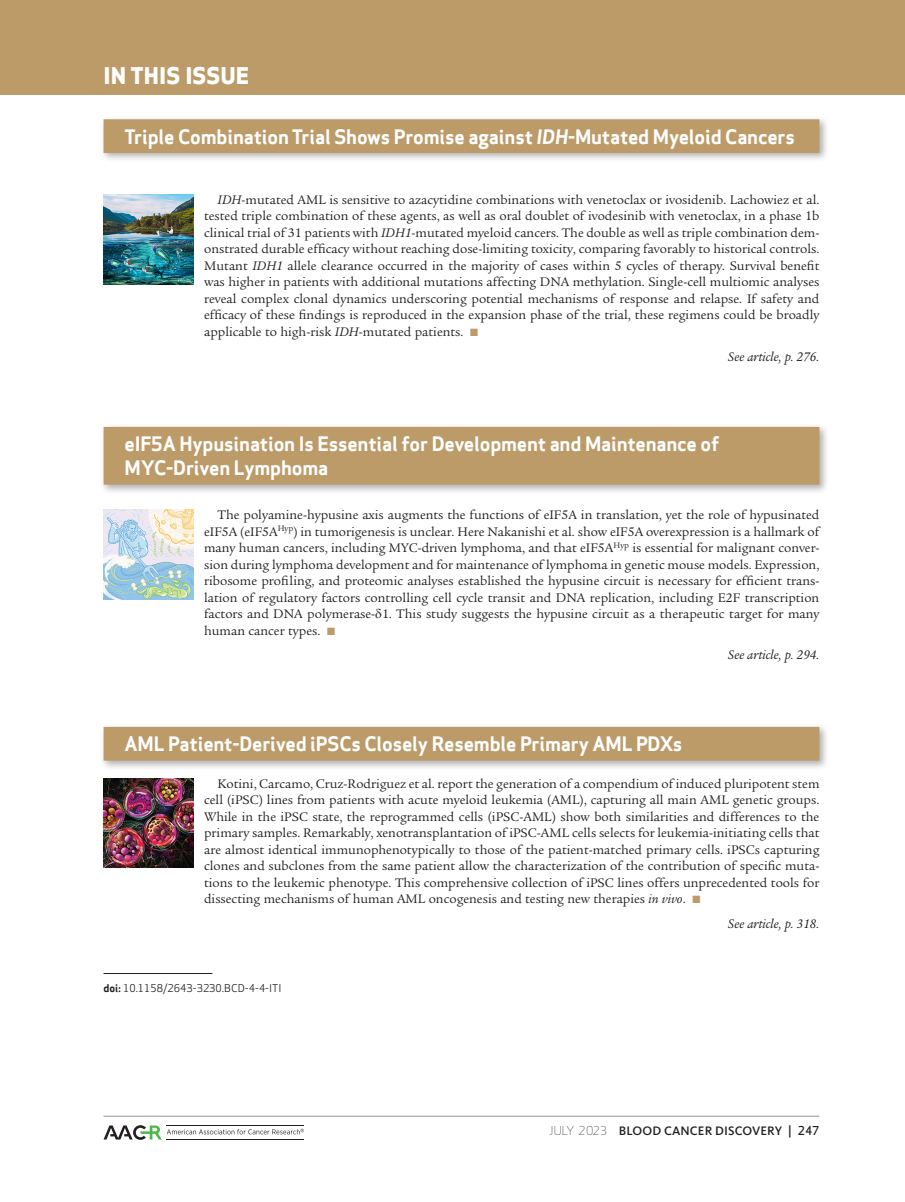
<style>
.page{position:relative;width:905px;height:1202px;background:#fff}
.page>*{position:absolute;margin:0;border:0;box-sizing:border-box;transform-origin:0 0}
.t1{font:800 22.5px "Apex Sans";color:#fff}
.t2{font:700 19.5px/24px "Apex Sans";letter-spacing:-.01em;color:#fff}
.t3{font:13.5px/16.5px "Legacy Serif Std";color:#231f20;text-align:justify}
.t4{font:italic 13.5px "Legacy Serif Std";color:#231f20}
.t5{font:500 12.75px "Kievit OT";letter-spacing:.01em;color:#231f20}
.t6{font:10.5px "Apex Sans";color:#231f20}
.s1{font-style:italic}
.s2{color:#bc9b69}
.s3{font-weight:700}
.s4{font-family:"Apex Sans";font-weight:300;font-size:12px}
.s5{font-family:"Apex Sans";font-size:12px}
</style>
<div class="page">
<div style="left:0;top:0;width:904px;height:94px;background:#bc9b69"></div>
<hr style="left:103px;top:1115px;width:716px;height:1px;background:#939598">
<hr style="left:166px;top:1139px;width:138px;height:1px;background:#231f20">
<svg style="left:104px;top:1125px;width:200px;height:14px"></svg>
<div style="left:100px;top:115px;width:729px;height:48px;background:#231f20;opacity:.35"></div>
<div style="left:104px;top:119px;width:715px;height:34px;background:#bc9b69"></div>
<div style="left:100px;top:423px;width:729px;height:71px;background:#231f20;opacity:.35"></div>
<div style="left:104px;top:427px;width:715px;height:57px;background:#bc9b69"></div>
<div style="left:100px;top:723px;width:729px;height:47px;background:#231f20;opacity:.35"></div>
<div style="left:104px;top:727px;width:715px;height:33px;background:#bc9b69"></div>
<hr style="left:104px;top:973px;width:108px;height:1px;background:#231f20">
<img style="left:104px;top:509px;width:89px;height:90px">
<img style="left:103px;top:778px;width:90px;height:90px">
<img style="left:104px;top:194px;width:89px;height:90px">
<h1 class="t1" style="left:104px;top:61px;width:147px">IN THIS ISSUE</h1>
<h2 class="t2" style="left:124px;top:124px;width:672px">Triple Combination Trial Shows Promise against <span class="s1">IDH</span>-Mutated Myeloid Cancers</h2>
<p class="t3" style="left:204px;top:191px;width:617px;text-indent:14px"><span class="s1">IDH</span>-mutated AML is sensitive to azacytidine combinations with venetoclax or ivosidenib. Lachowiez et al. tested triple combination of these agents, as well as oral doublet of ivodesinib with venetoclax, in a phase 1b clinical trial of 31 patients with <span class="s1">IDH1</span>-mutated myeloid cancers. The double as well as triple combination dem&shy;onstrated durable efficacy without reaching dose-limiting toxicity, comparing favorably to historical controls.<br>Mutant <span class="s1">IDH1</span> allele clearance occurred in the majority of cases within 5 cycles of therapy. Survival benefit was higher in patients with additional mutations affecting DNA methylation. Single-cell multiomic analyses reveal complex clonal dynamics underscoring potential mechanisms of response and relapse. If safety and efficacy of these findings is reproduced in the expansion phase of the trial, these regimens could be broadly applicable to high-risk <span class="s1">IDH</span>-mutated patients. <span class="s2">■</span></p>
<p class="t4" style="left:727px;top:349px;width:93px">See article, p. 276.</p>
<h2 class="t2" style="left:125px;top:431px;width:596px">eIF5A Hypusination Is Essential for Development and Maintenance of<br>MYC-Driven Lymphoma</h2>
<p class="t3" style="left:204px;top:507px;width:616px;text-indent:14px">The polyamine-hypusine axis augments the functions of eIF5A in translation, yet the role of hypusinated eIF5A (eIF5A<sup>Hyp</sup>) in tumorigenesis is unclear. Here Nakanishi et al. show eIF5A overexpression is a hallmark of many human cancers, including MYC-driven lymphoma, and that eIF5A<sup>Hyp</sup> is essential for malignant conver&shy;sion during lymphoma development and for maintenance of lymphoma in genetic mouse models. Expression, ribosome profiling, and proteomic analyses established the hypusine circuit is necessary for efficient trans&shy;lation of regulatory factors controlling cell cycle transit and DNA replication, including E2F transcription factors and DNA polymerase- 1. This study suggests the hypusine circuit as a therapeutic target for many human cancer types. <span class="s2">■</span></p>
<p class="t4" style="left:727px;top:647px;width:93px">See article, p. 294.</p>
<h2 class="t2" style="left:125px;top:732px;width:559px">AML Patient-Derived iPSCs Closely Resemble Primary AML PDXs</h2>
<p class="t3" style="left:204px;top:775px;width:617px;text-indent:14px">Kotini, Carcamo, Cruz-Rodriguez et al. report the generation of a compendium of induced pluripotent stem cell (iPSC) lines from patients with acute myeloid leukemia (AML), capturing all main AML genetic groups.<br>While in the iPSC state, the reprogrammed cells (iPSC-AML) show both similarities and differences to the primary samples. Remarkably, xenotransplantation of iPSC-AML cells selects for leukemia-initiating cells that are almost identical immunophenotypically to those of the patient-matched primary cells. iPSCs capturing clones and subclones from the same patient allow the characterization of the contribution of specific muta&shy;tions to the leukemic phenotype. This comprehensive collection of iPSC lines offers unprecedented tools for dissecting mechanisms of human AML oncogenesis and testing new therapies <span class="s1">in vivo</span>. <span class="s2">■</span></p>
<p class="t4" style="left:727px;top:916px;width:93px">See article, p. 318.</p>
<p class="t6" style="left:104px;top:979px;width:179px"><span class="s3">doi:</span> 10.1158/2643-3230.BCD-4-4-ITI</p>
<p class="t5" style="left:549px;top:1123px;width:272px"><span class="s4">JULY 2023</span> BLOOD CANCER DISCOVERY <span class="s5">| 247</span></p>
</div>
